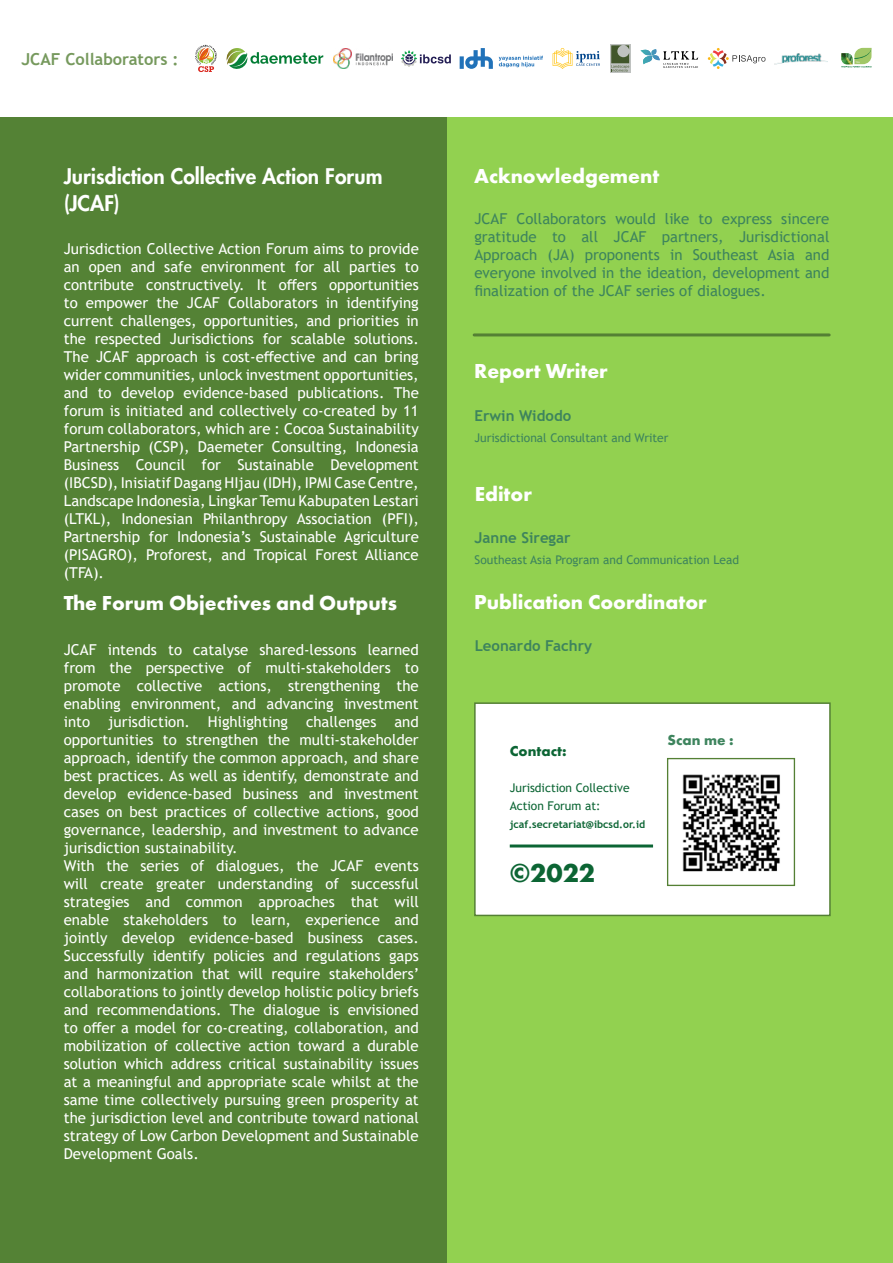
<style>
.page{position:relative;width:893px;height:1263px;background:#fff}
.page>*{position:absolute;margin:0;border:0;box-sizing:border-box;transform-origin:0 0}
.t1{font:700 27px "Futura PT";color:#0c6534}
.t2{font:700 21px "Futura PT";color:#fff}
.t3{font:800 21px/27px "Futura Std";color:#fff}
.t4{font:700 16.5px "Trebuchet MS";color:#76995d}
.t5{font:15px/18px "Trebuchet MS";color:#fff;text-align:justify}
.t6{font:15px/18px "Trebuchet MS";color:#3d845d;text-align:justify}
.t7{font:700 15px "Trebuchet MS";color:#3d845d}
.t8{font:700 15px "Futura PT";color:#0c6534}
.t9{font:700 15px "Futura PT";color:#3d845d}
.t10{font:12px "Trebuchet MS";color:#3d845d}
.t11{font:12px/18px "Trebuchet MS";color:#0c6534}
.t12{font:700 10.5px "Trebuchet MS";color:#0c6534}
</style>
<div class="page">
<div style="left:446px;top:1px;width:447px;height:1262px;background:#92d150"></div>
<div style="left:0;top:1px;width:446px;height:1262px;background:#548235"></div>
<div style="left:0;top:0;width:893px;height:117px;background:#fff"></div>
<div style="left:474px;top:702px;width:357px;height:214px;background:#fff;border:2px solid #548034"></div>
<svg style="left:667px;top:757px;width:129px;height:130px"></svg>
<hr style="left:510px;top:844px;width:143px;height:3px;background:#0c6534">
<hr style="left:474px;top:333px;width:355px;height:3px;background:#548034">
<svg style="left:195px;top:45px;width:22px;height:27px"></svg>
<svg style="left:226px;top:48px;width:97px;height:21px"></svg>
<img style="left:333px;top:49px;width:59px;height:19px">
<svg style="left:401px;top:50px;width:50px;height:17px"></svg>
<svg style="left:460px;top:48px;width:33px;height:21px"></svg>
<svg style="left:499px;top:56px;width:44px;height:11px"></svg>
<svg style="left:553px;top:48px;width:47px;height:21px"></svg>
<svg style="left:610px;top:44px;width:20px;height:29px"></svg>
<svg style="left:611px;top:45px;width:18px;height:27px"></svg>
<svg style="left:640px;top:49px;width:58px;height:19px"></svg>
<svg style="left:708px;top:48px;width:57px;height:21px"></svg>
<img style="left:775px;top:53px;width:53px;height:12px">
<svg style="left:841px;top:48px;width:30px;height:19px"></svg>
<p class="t4" style="left:21px;top:48px;width:159px">JCAF Collaborators :</p>
<h2 class="t3" style="left:64px;top:163px;width:320px">Jurisdiction Collective Action Forum (JCAF)</h2>
<h2 class="t2" style="left:474px;top:162px;width:187px">Acknowledgement</h2>
<p class="t6" style="left:474px;top:209px;width:357px">JCAF Collaborators would like to express sincere gratitude to all JCAF partners, Jurisdictional Approach (JA) proponents in Southeast Asia and everyone involved in the ideation, development and finalization of the JCAF series of dialogues.</p>
<p class="t5" style="left:64px;top:240px;width:357px">Jurisdiction Collective Action Forum aims to provide an open and safe environment for all parties to contribute constructively. It offers opportunities to empower the JCAF Collaborators in identifying current challenges, opportunities, and priorities in the respected Jurisdictions for scalable solutions.<br>The JCAF approach is cost-effective and can bring wider communities, unlock investment opportunities, and to develop evidence-based publications. The forum is initiated and collectively co-created by 11 forum collaborators, which are : Cocoa Sustainability Partnership (CSP), Daemeter Consulting, Indonesia Business Council for Sustainable Development (IBCSD), Inisiatif Dagang HIjau (IDH), IPMI Case Centre, Landscape Indonesia, Lingkar Temu Kabupaten Lestari (LTKL), Indonesian Philanthropy Association (PFI), Partnership for Indonesia’s Sustainable Agriculture (PISAGRO), Proforest, and Tropical Forest Alliance (TFA).</p>
<h2 class="t2" style="left:474px;top:357px;width:135px">Report Writer</h2>
<p class="t7" style="left:474px;top:407px;width:98px">Erwin Widodo</p>
<p class="t10" style="left:474px;top:431px;width:195px">Jurisdictional Consultant and Writer</p>
<h2 class="t2" style="left:475px;top:480px;width:59px">Editor</h2>
<p class="t7" style="left:475px;top:529px;width:97px">Janne Siregar</p>
<p class="t10" style="left:475px;top:552px;width:266px">Southeast Asia Program and Communication Lead</p>
<h2 class="t2" style="left:64px;top:590px;width:335px">The Forum Objectives and Outputs</h2>
<p class="t5" style="left:64px;top:640px;width:357px;text-align:left">JCAF intends to catalyse shared-lessons learned from the perspective of multi-stakeholders to promote collective actions, strengthening the enabling environment, and advancing investment into jurisdiction. Highlighting challenges and opportunities to strengthen the multi-stakeholder approach, identify the common approach, and share best practices. As well as identify, demonstrate and develop evidence-based business and investment cases on best practices of collective actions, good governance, leadership, and investment to advance jurisdiction sustainability.<br>With the series of dialogues, the JCAF events will create greater understanding of successful strategies and common approaches that will enable stakeholders to learn, experience and jointly develop evidence-based business cases.<br>Successfully identify policies and regulations gaps and harmonization that will require stakeholders’ collaborations to jointly develop holistic policy briefs and recommendations. The dialogue is envisioned to offer a model for co-creating, collaboration, and mobilization of collective action toward a durable solution which address critical sustainability issues at a meaningful and appropriate scale whilst at the same time collectively pursuing green prosperity at the jurisdiction level and contribute toward national strategy of Low Carbon Development and Sustainable Development Goals.</p>
<h2 class="t2" style="left:474px;top:589px;width:234px">Publication Coordinator</h2>
<p class="t7" style="left:475px;top:636px;width:119px">Leonardo Fachry</p>
<p class="t8" style="left:510px;top:741px;width:58px">Contact:</p>
<p class="t11" style="left:510px;top:779px;width:121px">Jurisdiction Collective<br>Action Forum at:</p>
<p class="t12" style="left:510px;top:818px;width:137px">jcaf.secretariat@ibcsd.or.id</p>
<h1 class="t1" style="left:510px;top:856px;width:87px">©2022</h1>
<p class="t9" style="left:668px;top:730px;width:68px">Scan me :</p>
</div>
